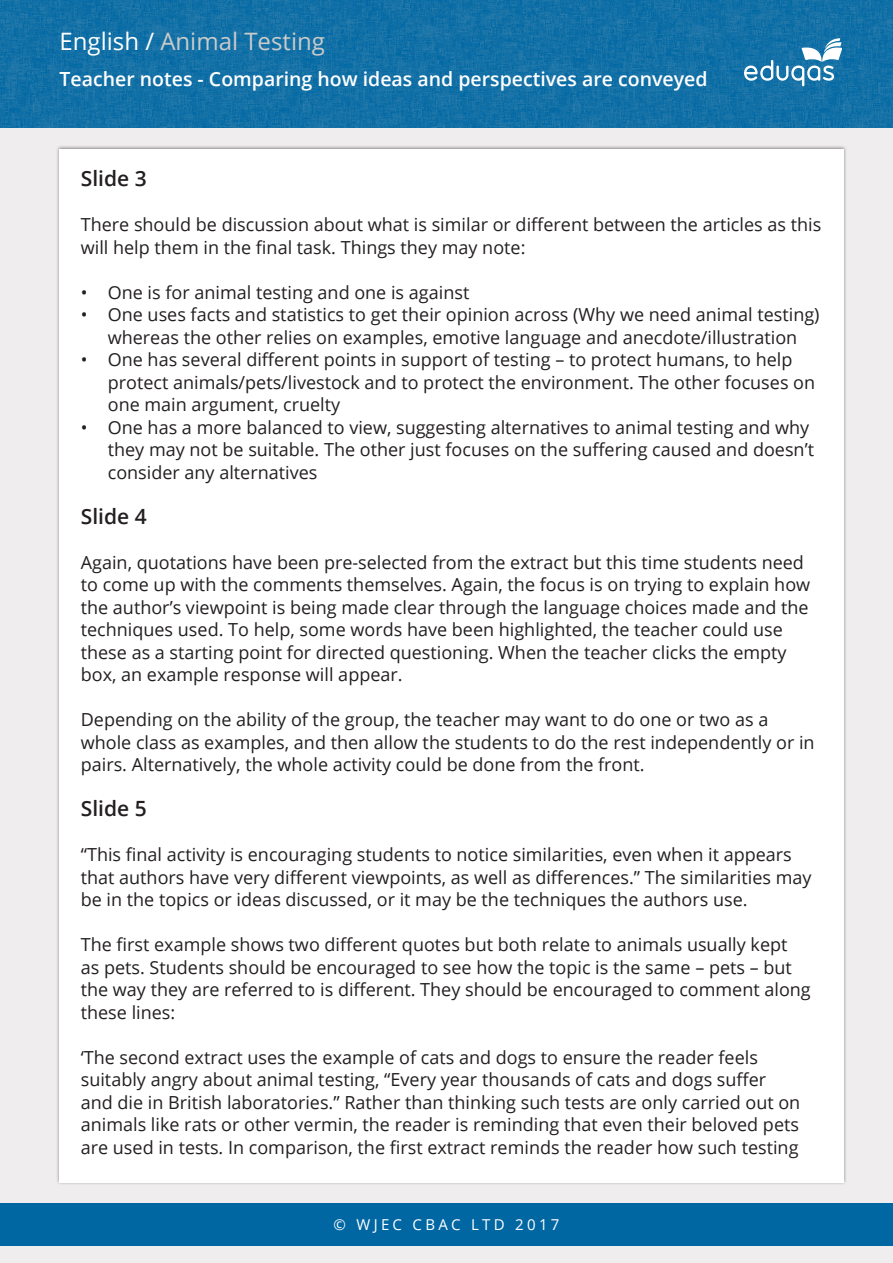
<style>
.page{position:relative;width:893px;height:1263px;background:#f0edee}
.page>*{position:absolute;margin:0;border:0;box-sizing:border-box;transform-origin:0 0}
.t1{font:24px "Open Sans";color:#cbcbca}
.t2{font:600 21px "Open Sans";color:#231f20}
.t3{font:600 19.5px "Open Sans";color:#fff}
.t4{font:18px/22.5px "Open Sans";color:#231f20}
.t5{font:15px "Open Sans";letter-spacing:.22em;color:#fff}
.s1{color:#fff}
</style>
<div class="page">
<img style="left:0;top:0;width:893px;height:128px">
<svg style="left:744px;top:38px;width:98px;height:48px;background:#4790b9"></svg>
<div style="left:0;top:1203px;width:893px;height:43px;background:#0067a3"></div>
<div style="left:60px;top:149px;width:784px;height:1033px;background:#fff"></div>
<h1 class="t1" style="left:60px;top:25px;width:267px"><span class="s1">English /</span> Animal Testing</h1>
<p class="t3" style="left:60px;top:66px;width:649px">Teacher notes - Comparing how ideas and perspectives are conveyed</p>
<p class="t2" style="left:81px;top:164px;width:67px">Slide 3</p>
<p class="t4" style="left:81px;top:213px;width:742px">There should be discussion about what is similar or different between the articles as this will help them in the final task. Things they may note:</p>
<p class="t4" style="left:81px;top:280px;width:390px">• One is for animal testing and one is against</p>
<p class="t4" style="left:81px;top:303px;width:740px;text-align:center">• One uses facts and statistics to get their opinion across (Why we need animal testing) whereas the other relies on examples, emotive language and anecdote/illustration</p>
<p class="t4" style="left:108px;top:348px;width:709px;text-indent:-27px">• One has several different points in support of testing – to protect humans, to help protect animals/pets/livestock and to protect the environment. The other focuses on one main argument, cruelty</p>
<p class="t4" style="left:108px;top:415px;width:708px;text-indent:-27px">• One has a more balanced to view, suggesting alternatives to animal testing and why they may not be suitable. The other just focuses on the suffering caused and doesn’t consider any alternatives</p>
<p class="t2" style="left:81px;top:502px;width:67px">Slide 4</p>
<p class="t4" style="left:81px;top:550px;width:731px">Again, quotations have been pre-selected from the extract but this time students need to come up with the comments themselves. Again, the focus is on trying to explain how the author’s viewpoint is being made clear through the language choices made and the techniques used. To help, some words have been highlighted, the teacher could use these as a starting point for directed questioning. When the teacher clicks the empty box, an example response will appear.</p>
<p class="t4" style="left:81px;top:708px;width:735px">Depending on the ability of the group, the teacher may want to do one or two as a whole class as examples, and then allow the students to do the rest independently or in pairs. Alternatively, the whole activity could be done from the front.</p>
<p class="t2" style="left:81px;top:794px;width:67px">Slide 5</p>
<p class="t4" style="left:81px;top:843px;width:732px">“This final activity is encouraging students to notice similarities, even when it appears that authors have very different viewpoints, as well as differences.” The similarities may be in the topics or ideas discussed, or it may be the techniques the authors use.</p>
<p class="t4" style="left:81px;top:933px;width:731px">The first example shows two different quotes but both relate to animals usually kept<br>as pets. Students should be encouraged to see how the topic is the same – pets – but the way they are referred to is different. They should be encouraged to comment along these lines:</p>
<p class="t4" style="left:81px;top:1045px;width:721px">‘The second extract uses the example of cats and dogs to ensure the reader feels suitably angry about animal testing, “Every year thousands of cats and dogs suffer and die in British laboratories.” Rather than thinking such tests are only carried out on animals like rats or other vermin, the reader is reminding that even their beloved pets are used in tests. In comparison, the first extract reminds the reader how such testing</p>
<p class="t5" style="left:333px;top:1214px;width:227px">© WJEC CBAC LTD 2017</p>
</div>
